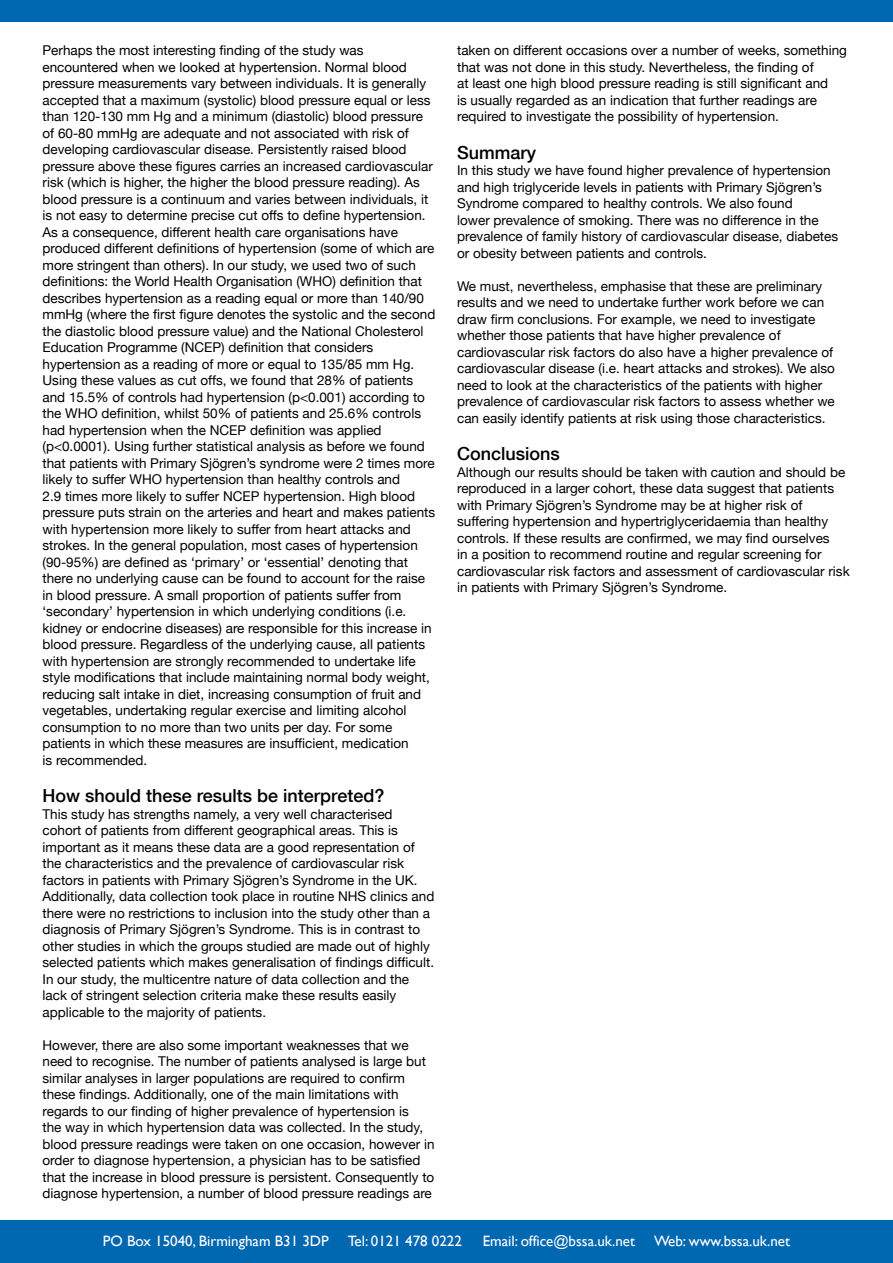
<style>
.page{position:relative;width:893px;height:1263px;background:#fff}
.page>*{position:absolute;margin:0;border:0;box-sizing:border-box;transform-origin:0 0}
.t1{font:500 18px "Helvetica Neue";color:#000}
.t2{font:15px "Gill Sans";color:#fff}
.t3{font:13.5px/16.5px "Helvetica Neue";color:#000}
</style>
<div class="page">
<div style="left:0;top:1220px;width:893px;height:43px;background:#0067b1"></div>
<div style="left:0;top:0;width:893px;height:21px;background:#0067b1"></div>
<p class="t3" style="left:43px;top:42px;width:394px">Perhaps the most interesting finding of the study was encountered when we looked at hypertension. Normal blood pressure measurements vary between individuals. It is generally accepted that a maximum (systolic) blood pressure equal or less than 120-130 mm Hg and a minimum (diastolic) blood pressure of 60-80 mmHg are adequate and not associated with risk of developing cardiovascular disease. Persistently raised blood pressure above these figures carries an increased cardiovascular risk (which is higher, the higher the blood pressure reading). As blood pressure is a continuum and varies between individuals, it is not easy to determine precise cut offs to define hypertension.<br>As a consequence, different health care organisations have produced different definitions of hypertension (some of which are more stringent than others). In our study, we used two of such definitions: the World Health Organisation (WHO) definition that describes hypertension as a reading equal or more than 140/90 mmHg (where the first figure denotes the systolic and the second the diastolic blood pressure value) and the National Cholesterol Education Programme (NCEP) definition that considers hypertension as a reading of more or equal to 135/85 mm Hg.<br>Using these values as cut offs, we found that 28% of patients and 15.5% of controls had hypertension (p&lt;0.001) according to the WHO definition, whilst 50% of patients and 25.6% controls had hypertension when the NCEP definition was applied (p&lt;0.0001). Using further statistical analysis as before we found that patients with Primary Sjögren’s syndrome were 2 times more likely to suffer WHO hypertension than healthy controls and<br>2.9 times more likely to suffer NCEP hypertension. High blood pressure puts strain on the arteries and heart and makes patients with hypertension more likely to suffer from heart attacks and strokes. In the general population, most cases of hypertension (90-95%) are defined as ‘primary’ or ‘essential’ denoting that there no underlying cause can be found to account for the raise in blood pressure. A small proportion of patients suffer from ‘secondary’ hypertension in which underlying conditions (i.e. kidney or endocrine diseases) are responsible for this increase in blood pressure. Regardless of the underlying cause, all patients with hypertension are strongly recommended to undertake life style modifications that include maintaining normal body weight, reducing salt intake in diet, increasing consumption of fruit and vegetables, undertaking regular exercise and limiting alcohol consumption to no more than two units per day. For some patients in which these measures are insufficient, medication<br>is recommended.</p>
<h1 class="t1" style="left:43px;top:781px;width:343px">How should these results be interpreted?</h1>
<p class="t3" style="left:43px;top:806px;width:393px">This study has strengths namely, a very well characterised cohort of patients from different geographical areas. This is important as it means these data are a good representation of the characteristics and the prevalence of cardiovascular risk factors in patients with Primary Sjögren’s Syndrome in the UK.<br>Additionally, data collection took place in routine NHS clinics and there were no restrictions to inclusion into the study other than a diagnosis of Primary Sjögren’s Syndrome. This is in contrast to other studies in which the groups studied are made out of highly selected patients which makes generalisation of findings difficult.<br>In our study, the multicentre nature of data collection and the lack of stringent selection criteria make these results easily applicable to the majority of patients.</p>
<p class="t3" style="left:43px;top:1037px;width:394px">However, there are also some important weaknesses that we need to recognise. The number of patients analysed is large but similar analyses in larger populations are required to confirm these findings. Additionally, one of the main limitations with regards to our finding of higher prevalence of hypertension is<br>the way in which hypertension data was collected. In the study, blood pressure readings were taken on one occasion, however in order to diagnose hypertension, a physician has to be satisfied that the increase in blood pressure is persistent. Consequently to diagnose hypertension, a number of blood pressure readings are</p>
<p class="t3" style="left:457px;top:42px;width:391px">taken on different occasions over a number of weeks, something that was not done in this study. Nevertheless, the finding of<br>at least one high blood pressure reading is still significant and<br>is usually regarded as an indication that further readings are required to investigate the possibility of hypertension.</p>
<h1 class="t1" style="left:457px;top:138px;width:81px">Summary</h1>
<p class="t3" style="left:457px;top:162px;width:383px">In this study we have found higher prevalence of hypertension and high triglyceride levels in patients with Primary Sjögren’s Syndrome compared to healthy controls. We also found<br>lower prevalence of smoking. There was no difference in the prevalence of family history of cardiovascular disease, diabetes or obesity between patients and controls.</p>
<p class="t3" style="left:457px;top:278px;width:379px">We must, nevertheless, emphasise that these are preliminary results and we need to undertake further work before we can draw firm conclusions. For example, we need to investigate whether those patients that have higher prevalence of cardiovascular risk factors do also have a higher prevalence of cardiovascular disease (i.e. heart attacks and strokes). We also need to look at the characteristics of the patients with higher prevalence of cardiovascular risk factors to assess whether we can easily identify patients at risk using those characteristics.</p>
<h1 class="t1" style="left:457px;top:439px;width:104px">Conclusions</h1>
<p class="t3" style="left:457px;top:464px;width:394px">Although our results should be taken with caution and should be reproduced in a larger cohort, these data suggest that patients with Primary Sjögren’s Syndrome may be at higher risk of suffering hypertension and hypertriglyceridaemia than healthy controls. If these results are confirmed, we may find ourselves<br>in a position to recommend routine and regular screening for cardiovascular risk factors and assessment of cardiovascular risk in patients with Primary Sjögren’s Syndrome.</p>
<p class="t2" style="left:103px;top:1232px;width:227px">PO Box 15040, Birmingham B31 3DP</p>
<p class="t2" style="left:348px;top:1232px;width:116px">Tel: 0121 478 0222</p>
<p class="t2" style="left:483px;top:1232px;width:154px">Email: office@bssa.uk.net</p>
<p class="t2" style="left:654px;top:1232px;width:138px">Web: www.bssa.uk.net</p>
</div>
